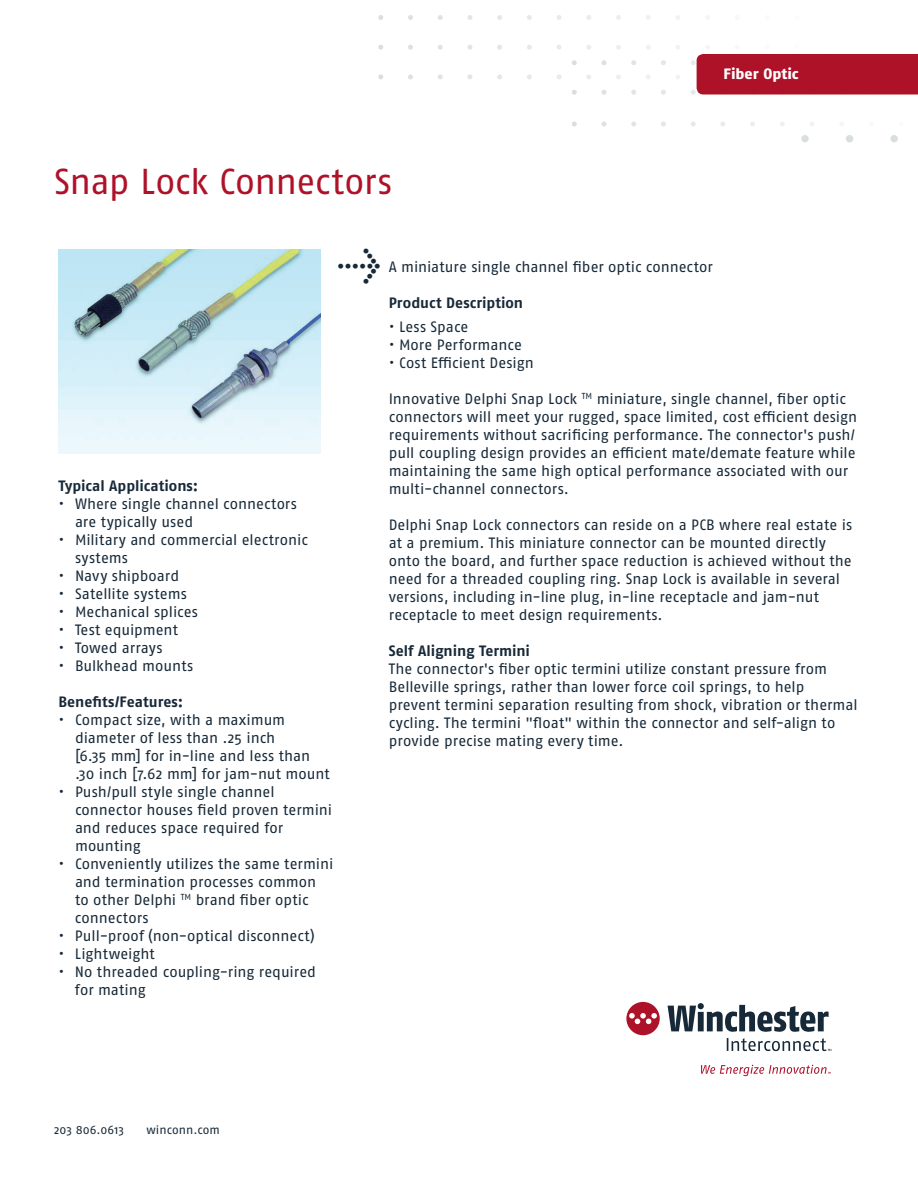
<style>
.page{position:relative;width:918px;height:1188px;background:#fff}
.page>*{position:absolute;margin:0;border:0;box-sizing:border-box;transform-origin:0 0}
.t1{font:36px "Fago OT";letter-spacing:-.01em;color:#ae1229}
.t2{font:500 36px "Meta Pro";color:#172938}
.t3{font:15px/18px "Fago OT";color:#172938}
.t4{font:700 15px "Fago OT";color:#172938}
.t5{font:800 15px "Fago OT";color:#fff}
.t6{font:12px "Fago OT";letter-spacing:.01em;color:#172938}
</style>
<div class="page">
<svg style="left:572px;top:60px;width:5px;height:5px"></svg>
<svg style="left:602px;top:60px;width:4px;height:5px"></svg>
<svg style="left:631px;top:60px;width:5px;height:5px"></svg>
<svg style="left:661px;top:60px;width:5px;height:5px"></svg>
<svg style="left:572px;top:90px;width:5px;height:5px"></svg>
<svg style="left:602px;top:90px;width:4px;height:5px"></svg>
<svg style="left:631px;top:90px;width:5px;height:5px"></svg>
<svg style="left:661px;top:90px;width:5px;height:5px"></svg>
<svg style="left:572px;top:122px;width:5px;height:4px"></svg>
<svg style="left:602px;top:122px;width:4px;height:4px"></svg>
<svg style="left:631px;top:122px;width:5px;height:4px"></svg>
<svg style="left:661px;top:122px;width:5px;height:4px"></svg>
<svg style="left:691px;top:122px;width:5px;height:4px"></svg>
<svg style="left:720px;top:122px;width:5px;height:4px"></svg>
<svg style="left:750px;top:122px;width:5px;height:4px"></svg>
<svg style="left:780px;top:122px;width:5px;height:4px"></svg>
<svg style="left:810px;top:122px;width:4px;height:4px"></svg>
<div style="left:801px;top:135px;width:8px;height:7px;background:#d9dfdf;border-radius:50%"></div>
<div style="left:846px;top:135px;width:7px;height:7px;background:#d9dfdf;border-radius:50%"></div>
<div style="left:890px;top:135px;width:8px;height:7px;background:#d9dfdf;border-radius:50%"></div>
<svg style="left:378px;top:15px;width:5px;height:5px"></svg>
<svg style="left:408px;top:15px;width:5px;height:5px"></svg>
<svg style="left:438px;top:15px;width:5px;height:5px"></svg>
<svg style="left:467px;top:15px;width:5px;height:5px"></svg>
<svg style="left:497px;top:15px;width:5px;height:5px"></svg>
<svg style="left:527px;top:15px;width:5px;height:5px"></svg>
<svg style="left:557px;top:15px;width:5px;height:5px"></svg>
<svg style="left:586px;top:15px;width:5px;height:5px"></svg>
<svg style="left:616px;top:15px;width:5px;height:5px"></svg>
<svg style="left:646px;top:15px;width:5px;height:5px"></svg>
<svg style="left:676px;top:15px;width:4px;height:5px"></svg>
<svg style="left:378px;top:45px;width:5px;height:5px"></svg>
<svg style="left:378px;top:74px;width:5px;height:5px"></svg>
<svg style="left:408px;top:45px;width:5px;height:5px"></svg>
<svg style="left:408px;top:74px;width:5px;height:5px"></svg>
<svg style="left:438px;top:45px;width:5px;height:5px"></svg>
<svg style="left:438px;top:74px;width:5px;height:5px"></svg>
<svg style="left:467px;top:45px;width:5px;height:5px"></svg>
<svg style="left:467px;top:74px;width:5px;height:5px"></svg>
<svg style="left:497px;top:45px;width:5px;height:5px"></svg>
<svg style="left:497px;top:74px;width:5px;height:5px"></svg>
<svg style="left:527px;top:45px;width:5px;height:5px"></svg>
<svg style="left:527px;top:74px;width:5px;height:5px"></svg>
<svg style="left:557px;top:45px;width:5px;height:5px"></svg>
<svg style="left:557px;top:74px;width:5px;height:5px"></svg>
<svg style="left:586px;top:45px;width:5px;height:5px"></svg>
<svg style="left:586px;top:74px;width:5px;height:5px"></svg>
<svg style="left:616px;top:45px;width:5px;height:5px"></svg>
<svg style="left:616px;top:75px;width:5px;height:4px"></svg>
<svg style="left:646px;top:45px;width:5px;height:4px"></svg>
<svg style="left:646px;top:75px;width:5px;height:4px"></svg>
<svg style="left:676px;top:45px;width:4px;height:4px"></svg>
<svg style="left:676px;top:75px;width:4px;height:4px"></svg>
<svg style="left:691px;top:45px;width:227px;height:50px"></svg>
<svg style="left:668px;top:1003px;width:161px;height:29px"></svg>
<svg style="left:727px;top:1038px;width:104px;height:13px"></svg>
<svg style="left:701px;top:1065px;width:130px;height:11px"></svg>
<div style="left:626px;top:1002px;width:34px;height:33px;background:#ae1229;border-radius:50%"></div>
<svg style="left:629px;top:1013px;width:28px;height:11px"></svg>
<img style="left:58px;top:249px;width:262px;height:205px">
<h1 class="t1" style="left:54px;top:160px;width:340px">Snap Lock Connectors</h1>
<p class="t5" style="left:724px;top:65px;width:76px">Fiber Optic</p>
<h1 class="t2" style="left:338px;top:236px;width:45px">→</h1>
<p class="t4" style="left:58px;top:477px;width:141px">Typical Applications:</p>
<p class="t3" style="left:75px;top:495px;width:224px;text-indent:-16px">• Where single channel connectors are typically used</p>
<p class="t3" style="left:75px;top:531px;width:234px;text-indent:-16px">• Military and commercial electronic systems</p>
<p class="t3" style="left:58px;top:567px;width:122px">• Navy shipboard</p>
<p class="t3" style="left:58px;top:585px;width:130px">• Satellite systems</p>
<p class="t3" style="left:58px;top:603px;width:141px">• Mechanical splices</p>
<p class="t3" style="left:58px;top:621px;width:121px">• Test equipment</p>
<p class="t3" style="left:58px;top:639px;width:106px">• Towed arrays</p>
<p class="t3" style="left:58px;top:657px;width:136px">• Bulkhead mounts</p>
<p class="t4" style="left:58px;top:693px;width:126px">Benefits/Features:</p>
<p class="t3" style="left:75px;top:711px;width:256px;text-indent:-16px">• Compact size, with a maximum diameter of less than .25 inch<br>[6.35 mm] for in-line and less than .30 inch [7.62 mm] for jam-nut mount</p>
<p class="t3" style="left:75px;top:783px;width:259px;text-indent:-16px">• Push/pull style single channel connector houses field proven termini and reduces space required for mounting</p>
<p class="t3" style="left:75px;top:855px;width:260px;text-indent:-16px">• Conveniently utilizes the same termini and termination processes common to other Delphi <sup>TM</sup> brand fiber optic connectors</p>
<p class="t3" style="left:58px;top:927px;width:258px">• Pull-proof (non-optical disconnect)</p>
<p class="t3" style="left:58px;top:945px;width:98px">• Lightweight</p>
<p class="t3" style="left:75px;top:963px;width:243px;text-indent:-16px">• No threaded coupling-ring required for mating</p>
<p class="t3" style="left:389px;top:258px;width:326px">A miniature single channel fiber optic connector</p>
<p class="t4" style="left:389px;top:294px;width:136px">Product Description</p>
<p class="t3" style="left:389px;top:318px;width:81px">• Less Space</p>
<p class="t3" style="left:389px;top:336px;width:135px">• More Performance</p>
<p class="t3" style="left:389px;top:354px;width:147px">• Cost Efficient Design</p>
<p class="t3" style="left:389px;top:390px;width:470px">Innovative Delphi Snap Lock <sup>TM</sup> miniature, single channel, fiber optic connectors will meet your rugged, space limited, cost efficient design requirements without sacrificing performance. The connector's push/ pull coupling design provides an efficient mate/demate feature while maintaining the same high optical performance associated with our multi-channel connectors.</p>
<p class="t3" style="left:389px;top:516px;width:465px">Delphi Snap Lock connectors can reside on a PCB where real estate is at a premium. This miniature connector can be mounted directly onto the board, and further space reduction is achieved without the need for a threaded coupling ring. Snap Lock is available in several versions, including in-line plug, in-line receptacle and jam-nut receptacle to meet design requirements.</p>
<p class="t4" style="left:389px;top:642px;width:143px">Self Aligning Termini</p>
<p class="t3" style="left:389px;top:660px;width:470px">The connector's fiber optic termini utilize constant pressure from Belleville springs, rather than lower force coil springs, to help prevent termini separation resulting from shock, vibration or thermal cycling. The termini "float" within the connector and self-align to provide precise mating every time.</p>
<p class="t6" style="left:54px;top:1123px;width:72px">203 806.0613</p>
<p class="t6" style="left:146px;top:1123px;width:75px">winconn.com</p>
</div>
